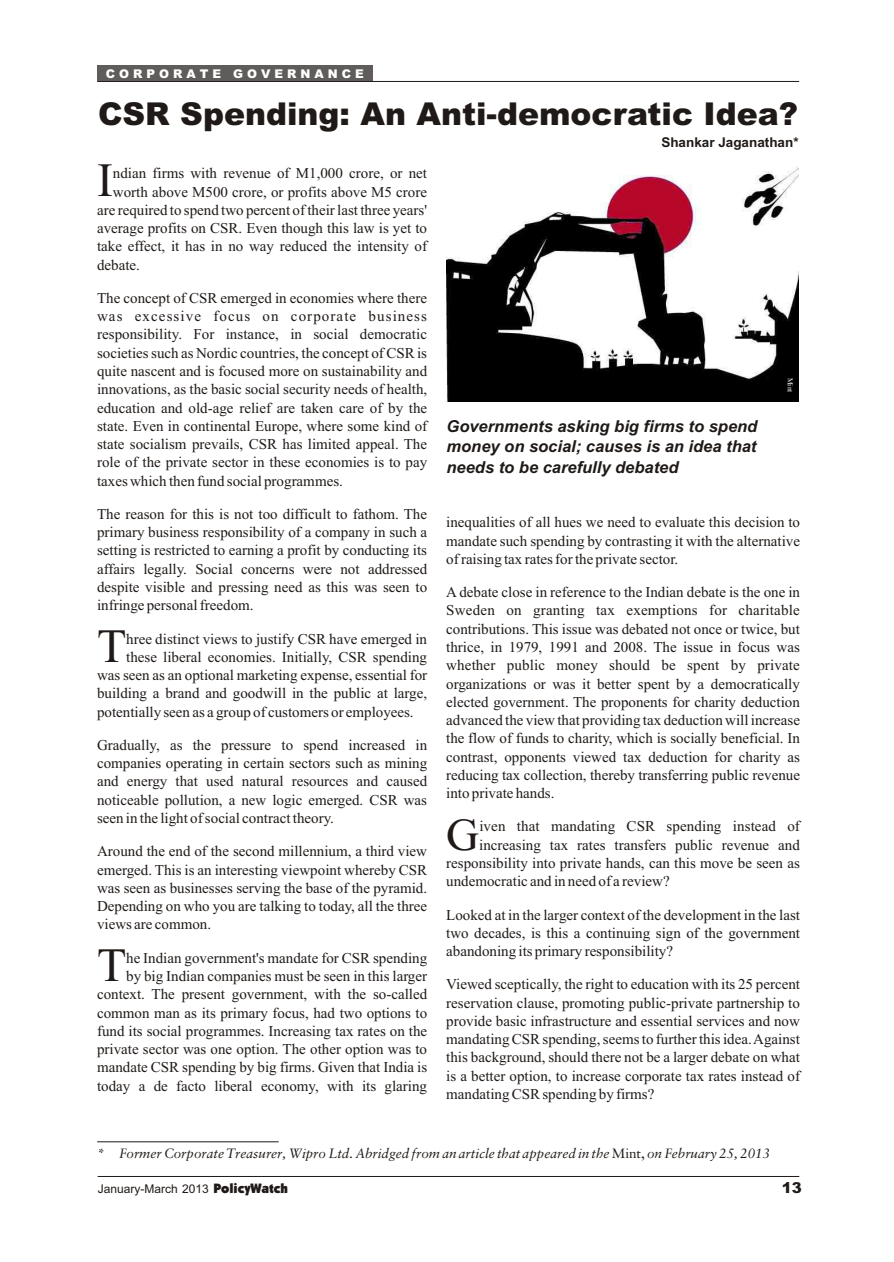
<style>
.page{position:relative;width:894px;height:1262px;background:#fff}
.page>*{position:absolute;margin:0;border:0;box-sizing:border-box;transform-origin:0 0}
.t1{font:47.85px "Times New Roman";color:#1f1a17}
.t2{font:45.75px "Times New Roman";color:#1f1a17}
.t3{font:900 31.5px "Arial";color:#1f1a17}
.t4{font:italic 700 16.5px/20.2px "Arial";color:#1f1a17;text-align:justify}
.t5{font:15px/18.3px "Times New Roman";color:#1f1a17;text-align:justify}
.t6{font:900 15px "Arial";color:#1f1a17}
.t7{font:italic 13.5px "Sabon LT Std";color:#1f1a17}
.t8{font:700 13.5px "Arial";color:#1f1a17}
.t9{font:12px "Arial";color:#1f1a17}
.t10{font:900 12px "Arial";color:#fff}
.t11{font:7.5px "Times New Roman";color:#fff}
.s1{font-style:normal}
.s2{font-family:"Kabel Ult BT";font-size:13.5px}
</style>
<div class="page">
<hr style="left:97px;top:81px;width:702px;height:1px;background:#1f1a17">
<div style="left:97px;top:66px;width:275px;height:15px;background:#615c5c"></div>
<hr style="left:98px;top:1176px;width:701px;height:1px;background:#1f1a17">
<img style="left:446px;top:167px;width:352px;height:234px">
<svg style="left:97px;top:1141px;width:182px;height:1px"></svg>
<p class="t10" style="left:106px;top:69px;width:260px">C O R P O R A T E G O V E R N A N C E</p>
<h3 class="t3" style="left:98px;top:102px;width:702px">CSR Spending: An Anti-democratic Idea?</h3>
<p class="t8" style="left:661px;top:137px;width:139px">Shankar Jaganathan*</p>
<h1 class="t1" style="left:97px;top:163px;width:17px">I</h1>
<p class="t5" style="left:113px;top:165px;width:316px">ndian firms with revenue of M1,000 crore, or net</p>
<p class="t5" style="left:97px;top:184px;width:332px;text-indent:16px">worth above M500 crore, or profits above M5 crore are required to spend two percent of their last three years' average profits on CSR. Even though this law is yet to take effect, it has in no way reduced the intensity of debate.</p>
<p class="t5" style="left:97px;top:290px;width:332px">The concept of CSR emerged in economies where there was excessive focus on corporate business responsibility. For instance, in social democratic societies such as Nordic countries, the concept of CSR is quite nascent and is focused more on sustainability and innovations, as the basic social security needs of health, education and old-age relief are taken care of by the state. Even in continental Europe, where some kind of state socialism prevails, CSR has limited appeal. The role of the private sector in these economies is to pay taxes which then fund social programmes.</p>
<p class="t5" style="left:97px;top:506px;width:332px">The reason for this is not too difficult to fathom. The primary business responsibility of a company in such a setting is restricted to earning a profit by conducting its affairs legally. Social concerns were not addressed despite visible and pressing need as this was seen to infringe personal freedom.</p>
<p class="t5" style="left:126px;top:631px;width:302px">hree distinct views to justify CSR have emerged in</p>
<h1 class="t1" style="left:97px;top:628px;width:31px">T</h1>
<p class="t5" style="left:97px;top:649px;width:332px;text-indent:29px">these liberal economies. Initially, CSR spending was seen as an optional marketing expense, essential for building a brand and goodwill in the public at large, potentially seen as a group of customers or employees.</p>
<p class="t5" style="left:97px;top:737px;width:332px">Gradually, as the pressure to spend increased in companies operating in certain sectors such as mining and energy that used natural resources and caused noticeable pollution, a new logic emerged. CSR was seen in the light of social contract theory.</p>
<p class="t5" style="left:97px;top:843px;width:332px">Around the end of the second millennium, a third view emerged. This is an interesting viewpoint whereby CSR was seen as businesses serving the base of the pyramid.<br>Depending on who you are talking to today, all the three views are common.</p>
<p class="t5" style="left:126px;top:950px;width:303px">he Indian government's mandate for CSR spending</p>
<h1 class="t1" style="left:97px;top:947px;width:31px">T</h1>
<p class="t5" style="left:97px;top:968px;width:332px;text-indent:29px">by big Indian companies must be seen in this larger context. The present government, with the so-called common man as its primary focus, had two options to fund its social programmes. Increasing tax rates on the private sector was one option. The other option was to mandate CSR spending by big firms. Given that India is today a de facto liberal economy, with its glaring</p>
<p class="t4" style="left:447px;top:417px;width:312px">Governments asking big firms to spend money on social; causes is an idea that needs to be carefully debated</p>
<p class="t11" style="left:793px;top:378px;width:16px;rotate:90deg">Mint</p>
<p class="t5" style="left:446px;top:514px;width:355px">inequalities of all hues we need to evaluate this decision to mandate such spending by contrasting it with the alternative of raising tax rates for the private sector.</p>
<p class="t5" style="left:446px;top:584px;width:355px">A debate close in reference to the Indian debate is the one in Sweden on granting tax exemptions for charitable contributions. This issue was debated not once or twice, but thrice, in 1979, 1991 and 2008. The issue in focus was whether public money should be spent by private organizations or was it better spent by a democratically elected government. The proponents for charity deduction advanced the view that providing tax deduction will increase the flow of funds to charity, which is socially beneficial. In contrast, opponents viewed tax deduction for charity as reducing tax collection, thereby transferring public revenue into private hands.</p>
<p class="t5" style="left:479px;top:818px;width:322px">iven that mandating CSR spending instead of</p>
<h2 class="t2" style="left:446px;top:818px;width:34px">G</h2>
<p class="t5" style="left:446px;top:837px;width:355px;text-indent:33px">increasing tax rates transfers public revenue and responsibility into private hands, can this move be seen as undemocratic and in need of a review?</p>
<p class="t5" style="left:446px;top:906px;width:355px">Looked at in the larger context of the development in the last two decades, is this a continuing sign of the government abandoning its primary responsibility?</p>
<p class="t5" style="left:446px;top:976px;width:355px">Viewed sceptically, the right to education with its 25 percent reservation clause, promoting public-private partnership to provide basic infrastructure and essential services and now mandating CSR spending, seems to further this idea. Against this background, should there not be a larger debate on what is a better option, to increase corporate tax rates instead of mandating CSR spending by firms?</p>
<p class="t7" style="left:97px;top:1147px;width:675px">* Former Corporate Treasurer, Wipro Ltd. Abridged from an article that appeared in the <span class="s1">Mint,</span> on February 25, 2013</p>
<p class="t9" style="left:98px;top:1184px;width:192px">January-March 2013 <span class="s2">PolicyWatch</span></p>
<p class="t6" style="left:782px;top:1182px;width:22px">13</p>
</div>
